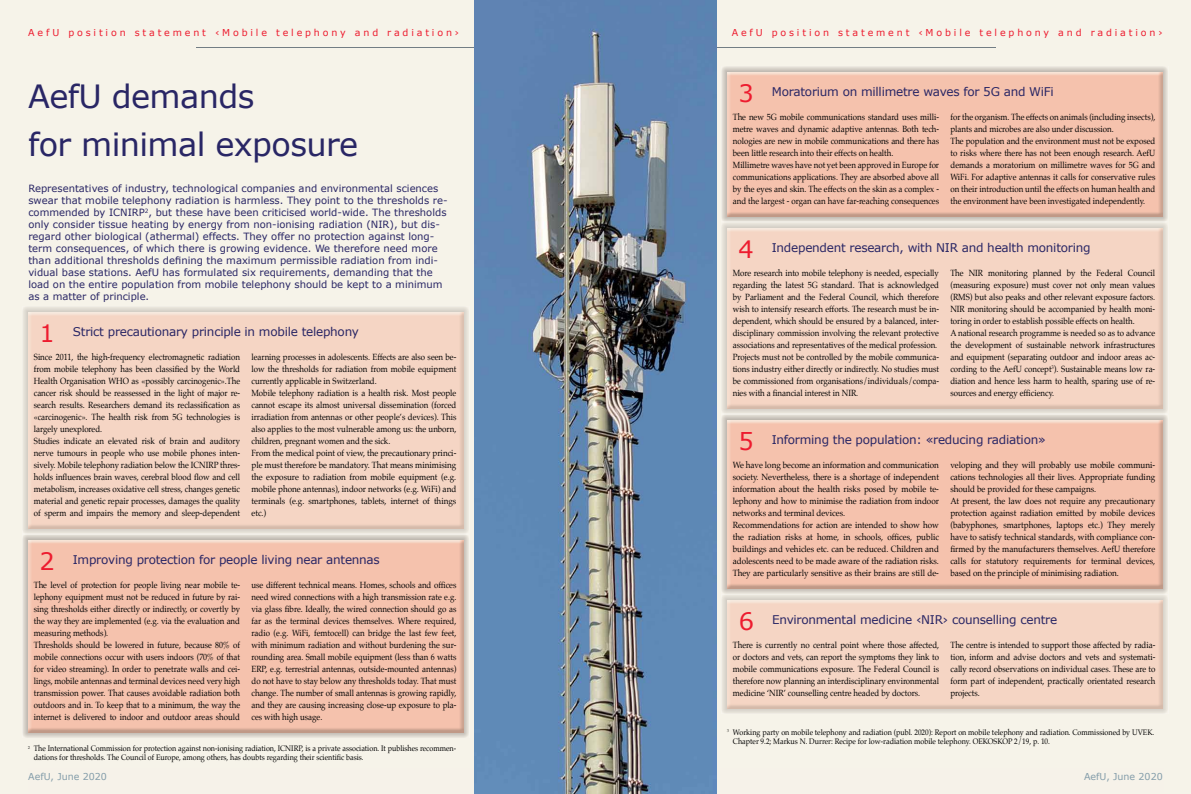
<style>
.page{position:relative;width:1191px;height:794px;background:#f6f3e9}
.page>*{position:absolute;margin:0;border:0;box-sizing:border-box;transform-origin:0 0}
.t1{font:32px/48px "Verdana";letter-spacing:-.02em;color:#292665}
.t2{font:24px "Verdana";color:#ed1c2f}
.t3{font:12px "Verdana";letter-spacing:-.02em;color:#292665}
.t4{font:10px/12px "Verdana";color:#292665}
.t5{font:9.5px "Verdana";letter-spacing:.3em;color:#ed1c2f}
.t6{font:9.5px "Verdana";color:#849daa}
.t7{font:9px/12px "Palatino";color:#000;scale:.88 1}
.t8{font:9px/12px "Palatino";color:#000;scale:.9 1}
.t9{font:8px/9px "Palatino";color:#000;scale:.9 1}
</style>
<div class="page">
<div style="left:28px;top:768px;width:1135px;height:24px;background:#f6f2e9"></div>
<hr style="left:638px;top:47px;width:357px;height:1px;background:#727d84">
<hr style="left:196px;top:48px;width:357px;height:1px;background:#727d84">
<img style="left:475px;top:0;width:241px;height:794px">
<img style="left:22px;top:306px;width:447px;height:432px">
<div style="left:28px;top:312px;width:435px;height:217px;background:#f5d5c4"></div>
<div style="left:28px;top:540px;width:435px;height:192px;background:#f5c2ad"></div>
<img style="left:721px;top:66px;width:447px;height:648px">
<img style="left:727px;top:72px;width:435px;height:145px">
<div style="left:727px;top:228px;width:435px;height:181px;background:#f5d5c4"></div>
<div style="left:727px;top:420px;width:435px;height:168px;background:#f5c2ad"></div>
<img style="left:727px;top:600px;width:435px;height:109px">
<p class="t5" style="left:28px;top:27px;width:432px">AefU position statement ‹Mobile telephony and radiation›</p>
<p class="t5" style="left:731px;top:27px;width:432px">AefU position statement ‹Mobile telephony and radiation›</p>
<h1 class="t1" style="left:28px;top:73px;width:331px">AefU demands<br>for minimal exposure</h1>
<p class="t4" style="left:28px;top:183px;width:421px">Representatives of industry, technological companies and environmental sciences swear that mobile telephony radiation is harmless. They point to the thresholds re&shy;commended by ICNIRP<sup>2</sup>, but these have been criticised world-wide. The thresholds only consider tissue heating by energy from non-ionising radiation (NIR), but dis&shy;regard other biological (athermal) effects. They offer no protection against long&shy;term consequences, of which there is growing evidence. We therefore need more than additional thresholds defining the maximum permissible radiation from indi - vidual base stations. AefU has formulated six requirements, demanding that the load on the entire population from mobile telephony should be kept to a minimum as a matter of principle.</p>
<h2 class="t2" style="left:40px;top:318px;width:17px">1</h2>
<h3 class="t3" style="left:73px;top:324px;width:288px">Strict precautionary principle in mobile telephony</h3>
<p class="t7" style="left:34px;top:351px;width:236px">Since 2011, the high-frequency electromagnetic radiation from mobile telephony has been classified by the World Health Organisation WHO as «possibly carcinogenic».The cancer risk should be reassessed in the light of major re&shy;search results. Researchers demand its reclassification as «carcinogenic». The health risk from 5G technologies is largely unexplored.<br>Studies indicate an elevated risk of brain and auditory nerve tumours in people who use mobile phones inten&shy;sively. Mobile telephony radiation below the ICNIRP thres&shy;holds influences brain waves, cerebral blood flow and cell metabolism, increases oxidative cell stress, changes genetic material and genetic repair processes, damages the quality of sperm and impairs the memory and sleep-dependent</p>
<p class="t7" style="left:251px;top:351px;width:234px">learning processes in adolescents. Effects are also seen be&shy;low the thresholds for radiation from mobile equipment currently applicable in Switzerland.<br>Mobile telephony radiation is a health risk. Most people cannot escape its almost universal dissemination (forced irradiation from antennas or other people’s devices). This also applies to the most vulnerable among us: the unborn, children, pregnant women and the sick.<br>From the medical point of view, the precautionary princi&shy;ple must therefore be mandatory. That means minimi sing the exposure to radiation from mobile equipment (e.g. mobile phone antennas), indoor networks (e.g. WiFi) and terminals (e.g. smartphones, tablets, internet of things etc.)</p>
<h2 class="t2" style="left:40px;top:546px;width:17px">2</h2>
<h3 class="t3" style="left:73px;top:552px;width:308px">Improving protection for people living near antennas</h3>
<p class="t7" style="left:34px;top:579px;width:236px">The level of protection for people living near mobile te&shy;lephony equipment must not be reduced in future by rai&shy;sing thresholds either directly or indirectly, or covertly by the way they are implemented (e.g. via the evaluation and measuring methods).<br>Thresholds should be lowered in future, because 80% of mobile connections occur with users indoors (70% of that for video streaming). In order to penetrate walls and cei&shy;lings, mobile antennas and terminal devices need very high transmission power. That causes avoidable radiation both outdoors and in. To keep that to a minimum, the way the internet is delivered to indoor and outdoor areas should</p>
<p class="t7" style="left:251px;top:579px;width:234px;text-align:justify">use different technical means. Homes, schools and offices need wired connections with a high transmission rate e.g. via glass fibre. Ideally, the wired connection should go as far as the terminal devices themselves. Where required, radio (e.g. WiFi, femtocell) can bridge the last few feet, with minimum radiation and without burdening the sur&shy;rounding area. Small mobile equipment (less than 6 watts ERP, e.g. terrestrial antennas, outside-mounted antennas) do not have to stay below any thresholds today. That must change. The number of small antennas is growing rapidly, and they are causing increasing close-up exposure to pla&shy;ces with high usage.</p>
<p class="t9" style="left:34px;top:743px;width:471px;text-indent:-6px"><sup>2</sup> The International Commission for protection against non-ionising radiation, ICNIRP, is a private association. It publishes recommen&shy;dations for thresholds. The Council of Europe, among others, has doubts regarding their scientific basis.</p>
<h2 class="t2" style="left:738px;top:78px;width:17px">3</h2>
<h3 class="t3" style="left:772px;top:84px;width:283px">Moratorium on millimetre waves for 5G and WiFi</h3>
<p class="t7" style="left:733px;top:111px;width:236px">The new 5G mobile communications standard uses milli&shy;metre waves and dynamic adaptive antennas. Both tech&shy;nologies are new in mobile communications and there has been little research into their effects on health.<br>Millimetre waves have not yet been approved in Europe for communications applications. They are absorbed above all by the eyes and skin. The effects on the skin as a complex - and the largest - organ can have far-reaching consequences</p>
<p class="t7" style="left:950px;top:111px;width:234px">for the organism. The effects on animals (including insects), plants and microbes are also under discussion.<br>The population and the environment must not be exposed to risks where there has not been enough research. AefU demands a moratorium on millimetre waves for 5G and WiFi. For adaptive antennas it calls for conservative rules on their introduction until the effects on human health and the environment have been investigated independently.</p>
<h2 class="t2" style="left:738px;top:234px;width:17px">4</h2>
<h3 class="t3" style="left:771px;top:240px;width:320px">Independent research, with NIR and health monitoring</h3>
<p class="t7" style="left:732px;top:267px;width:236px">More research into mobile telephony is needed, especially regarding the latest 5G standard. That is acknowledged by Parliament and the Federal Council, which therefore wish to intensify research efforts. The research must be in&shy;dependent, which should be ensured by a balanced, inter&shy;disciplinary commission invol ving the relevant protective associations and representatives of the medical profession.<br>Projects must not be controlled by the mobile communica&shy;tions industry either directly or indirectly. No studies must be commissioned from organisations/individuals/compa&shy;nies with a financial interest in NIR.</p>
<p class="t7" style="left:950px;top:267px;width:234px">The NIR monitoring planned by the Federal Council (measuring exposure) must cover not only mean values (RMS) but also peaks and other relevant exposure factors.<br>NIR monitoring should be accompanied by health moni&shy;toring in order to establish possible effects on health.<br>A national research programme is needed so as to advance the development of sustainable network infrastructures and equipment (separating outdoor and indoor areas ac&shy;cording to the AefU concept<sup>3</sup>). Sustainable means low ra&shy;diation and hence less harm to health, sparing use of re&shy;sources and energy efficiency.</p>
<h2 class="t2" style="left:738px;top:426px;width:17px">5</h2>
<h3 class="t3" style="left:771px;top:432px;width:275px">Informing the population: «reducing radiation»</h3>
<p class="t8" style="left:732px;top:459px;width:231px">We have long become an information and communication society. Nevertheless, there is a shortage of independent information about the health risks posed by mobile te&shy;lephony and how to minimise the radiation from indoor networks and terminal devices.<br>Recommendations for action are intended to show how the radiation risks at home, in schools, offices, public buildings and vehicles etc. can be reduced. Children and adolescents need to be made aware of the radiation risks.<br>They are particularly sensitive as their brains are still de-</p>
<p class="t8" style="left:950px;top:459px;width:229px">veloping and they will probably use mobile communi&shy;cations technologies all their lives. Appropriate funding should be provided for these campaigns.<br>At present, the law does not require any precautionary protection against radiation emitted by mobile devices (babyphones, smartphones, laptops etc.) They merely have to satisfy technical standards, with compliance con&shy;firmed by the manufacturers themselves. AefU therefore calls for statutory requirements for terminal devices, based on the principle of minimising radiation.</p>
<h2 class="t2" style="left:738px;top:606px;width:17px">6</h2>
<h3 class="t3" style="left:772px;top:612px;width:287px">Environmental medicine ‹NIR› counselling centre</h3>
<p class="t7" style="left:733px;top:639px;width:236px;text-align:justify">There is currently no central point where those affected, or doctors and vets, can report the symptoms they link to mobile communications exposure. The Federal Council is therefore now planning an interdisciplinary environmental medicine ‘NIR’ counselling centre headed by doctors.</p>
<p class="t7" style="left:950px;top:639px;width:234px;text-align:justify">The centre is intended to support those affected by radia&shy;tion, inform and advise doctors and vets and systemati&shy;cally record observations on individual cases. These are to form part of independent, practically orientated research projects.</p>
<p class="t9" style="left:733px;top:727px;width:470px;text-indent:-6px"><sup>3</sup> Working party on mobile telephony and radiation (publ. 2020): Report on mobile telephony and radiation. Commissioned by UVEK.<br>Chapter 9.2; Markus N. Durrer: Recipe for low-radiation mobile telephony. OEKOSKOP 2/19, p. 10.</p>
<p class="t6" style="left:28px;top:771px;width:80px">AefU, June 2020</p>
<p class="t6" style="left:1084px;top:771px;width:80px">AefU, June 2020</p>
</div>
